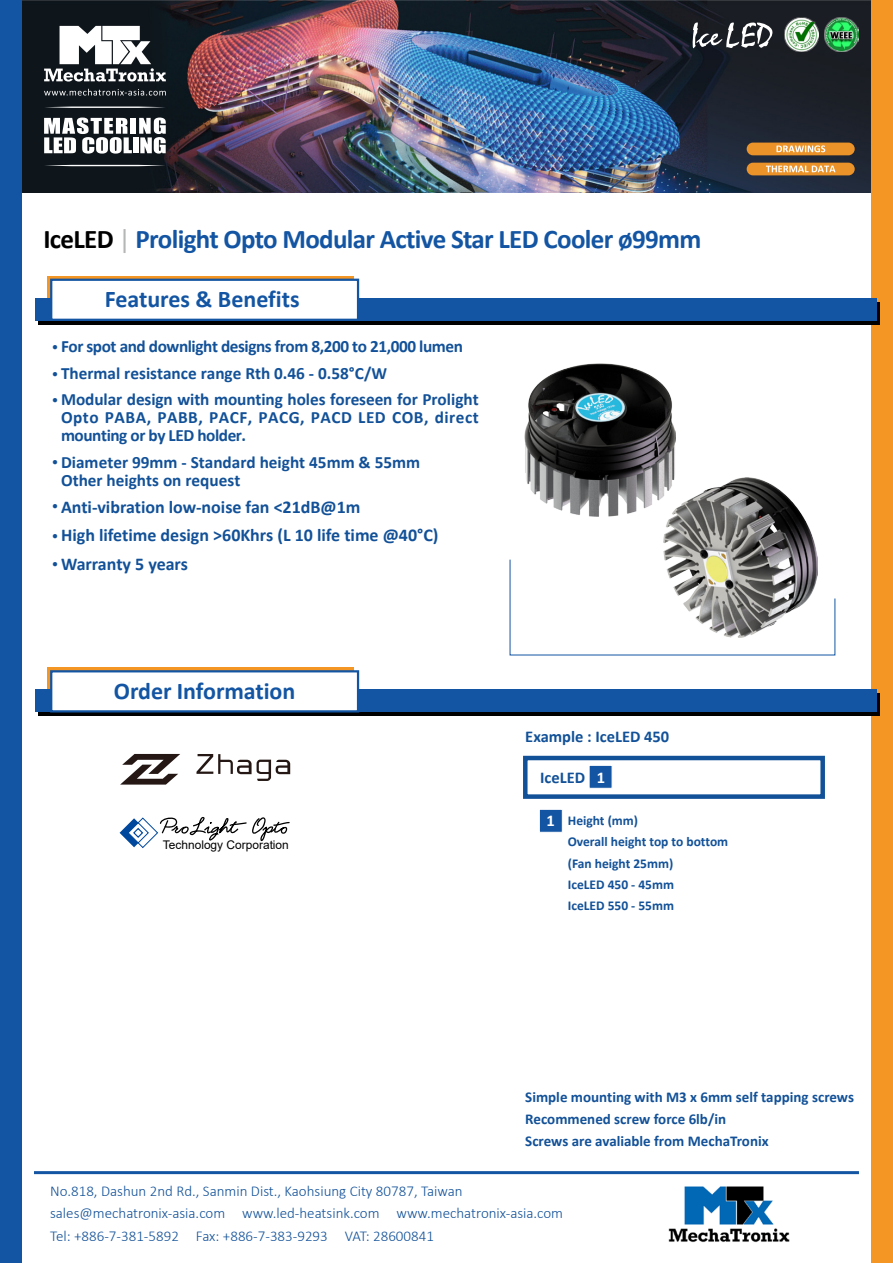
<style>
.page{position:relative;width:893px;height:1263px;background:#fff}
.page>*{position:absolute;margin:0;border:0;box-sizing:border-box;transform-origin:0 0}
.t1{font:700 27px "Calibri";letter-spacing:-.025em;color:#1355a3}
.t2{font:700 24px "Calibri";color:#1355a3}
.t3{font:700 18px "Calibri";color:#125198}
.t4{font:700 17.25px/18px "Calibri";color:#125198;text-align:justify}
.t5{font:700 17.25px "Calibri";letter-spacing:-.025em;color:#125198}
.t6{font:700 16.5px "Calibri";color:#125198}
.t7{font:700 16.5px "Calibri";color:#fff}
.t8{font:300 15px/22.5px "Calibri";color:#125198}
.t9{font:700 15px "Calibri";color:#125198}
.t10{font:700 13.5px "Calibri";color:#125198}
.t11{font:12px "Arial";color:#000}
.t12{font:700 12px "Calibri";color:#125198}
.s1{color:#000}
.s2{font-weight:400;color:#b5b6b6}
</style>
<div class="page">
<img style="left:21px;top:0;width:851px;height:192px">
<img style="left:784px;top:17px;width:35px;height:34px">
<img style="left:825px;top:17px;width:34px;height:34px">
<svg style="left:44px;top:26px;width:122px;height:56px"></svg>
<svg style="left:44px;top:89px;width:122px;height:7px"></svg>
<svg style="left:44px;top:107px;width:122px;height:1px"></svg>
<svg style="left:44px;top:165px;width:122px;height:1px"></svg>
<div style="left:131px;top:118px;width:5px;height:16px;background:#fff"></div>
<svg style="left:44px;top:118px;width:88px;height:36px"></svg>
<div style="left:133px;top:137px;width:5px;height:16px;background:#fff"></div>
<svg style="left:139px;top:118px;width:27px;height:36px"></svg>
<div style="left:872px;top:0;width:21px;height:1263px;background:#f49624"></div>
<div style="left:0;top:0;width:21px;height:1263px;background:#1355a3"></div>
<hr style="left:34px;top:1171px;width:825px;height:3px;background:#1355a3">
<img style="left:668px;top:1186px;width:122px;height:57px">
<div style="left:747px;top:143px;width:108px;height:12px;background:#eb9229;border-radius:6px"></div>
<svg style="left:776px;top:145px;width:49px;height:7px"></svg>
<div style="left:747px;top:163px;width:108px;height:12px;background:#eb9229;border-radius:6px"></div>
<svg style="left:766px;top:166px;width:69px;height:6px"></svg>
<svg style="left:692px;top:20px;width:81px;height:30px"></svg>
<svg style="left:47px;top:276px;width:307px;height:22px"></svg>
<svg style="left:38px;top:302px;width:842px;height:22px;background:#030e1b"></svg>
<div style="left:35px;top:298px;width:842px;height:22px;background:#1355a3"></div>
<div style="left:50px;top:279px;width:309px;height:42px;background:#fff;border:2px solid #1355a3"></div>
<svg style="left:509px;top:559px;width:327px;height:97px"></svg>
<img style="left:524px;top:363px;width:151px;height:153px">
<img style="left:664px;top:478px;width:153px;height:159px">
<div style="left:47px;top:668px;width:307px;height:40px;background:#f49624"></div>
<div style="left:38px;top:693px;width:842px;height:23px;background:#000"></div>
<div style="left:35px;top:689px;width:842px;height:23px;background:#1355a3"></div>
<div style="left:50px;top:670px;width:309px;height:42px;background:#fff;border:2px solid #1355a3"></div>
<div style="left:589px;top:765px;width:23px;height:24px;background:#1355a3;border:1px solid #fff"></div>
<div style="left:539px;top:809px;width:24px;height:24px;background:#1355a3;border:1px solid #fff"></div>
<div style="left:523px;top:756px;width:302px;height:43px;border:4px solid #125198"></div>
<svg style="left:121px;top:754px;width:59px;height:30px"></svg>
<svg style="left:196px;top:754px;width:94px;height:27px"></svg>
<svg style="left:120px;top:817px;width:170px;height:31px"></svg>
<p class="t1" style="left:43px;top:220px;width:659px"><span class="s1">IceLED</span> <span class="s2">|</span> Prolight Opto Modular Active Star LED Cooler ø99mm</p>
<p class="t2" style="left:105px;top:282px;width:196px">Features &amp; Benefits</p>
<p class="t5" style="left:61px;top:334px;width:403px">For spot and downlight designs from 8,200 to 21,000 lumen</p>
<p class="t4" style="left:61px;top:364px;width:328px">Thermal resistance range Rth 0.46 - 0.58°C/W</p>
<p class="t4" style="left:61px;top:390px;width:419px">Modular design with mounting holes foreseen for Prolight Opto PABA, PABB, PACF, PACG, PACD LED COB, direct mounting or by LED holder.</p>
<p class="t4" style="left:61px;top:453px;width:361px">Diameter 99mm - Standard height 45mm &amp; 55mm</p>
<p class="t4" style="left:61px;top:471px;width:181px">Other heights on request</p>
<p class="t3" style="left:61px;top:494px;width:301px">Anti-vibration low-noise fan &lt;21dB@1m</p>
<p class="t3" style="left:61px;top:523px;width:379px">High lifetime design &gt;60Khrs (L 10 life time @40°C)</p>
<p class="t3" style="left:61px;top:551px;width:128px">Warranty 5 years</p>
<p class="t12" style="left:52px;top:339px;width:7px">•</p>
<p class="t12" style="left:52px;top:365px;width:7px">•</p>
<p class="t12" style="left:52px;top:392px;width:7px">•</p>
<p class="t12" style="left:52px;top:454px;width:7px">•</p>
<p class="t12" style="left:52px;top:498px;width:7px">•</p>
<p class="t12" style="left:52px;top:527px;width:7px">•</p>
<p class="t12" style="left:52px;top:555px;width:7px">•</p>
<p class="t2" style="left:114px;top:674px;width:183px">Order Information</p>
<p class="t11" style="left:163px;top:836px;width:128px">Technology Corporation</p>
<p class="t6" style="left:525px;top:725px;width:146px">Example : IceLED 450</p>
<p class="t6" style="left:540px;top:766px;width:47px">IceLED</p>
<p class="t7" style="left:597px;top:766px;width:10px">1</p>
<p class="t10" style="left:568px;top:811px;width:72px">Height (mm)</p>
<p class="t10" style="left:568px;top:832px;width:162px">Overall height top to bottom</p>
<p class="t10" style="left:568px;top:853px;width:107px">(Fan height 25mm)</p>
<p class="t10" style="left:568px;top:874px;width:108px">IceLED 450 - 45mm</p>
<p class="t10" style="left:568px;top:895px;width:108px">IceLED 550 - 55mm</p>
<p class="t7" style="left:546px;top:809px;width:10px">1</p>
<p class="t9" style="left:525px;top:1086px;width:330px">Simple mounting with M3 x 6mm self tapping screws</p>
<p class="t9" style="left:525px;top:1108px;width:202px">Recommened screw force 6lb/in</p>
<p class="t9" style="left:525px;top:1130px;width:245px">Screws are avaliable from MechaTronix</p>
<p class="t8" style="left:50px;top:1179px;width:515px">No.818, Dashun 2nd Rd., Sanmin Dist., Kaohsiung City 80787, Taiwan sales@mechatronix-asia.com www.led-heatsink.com www.mechatronix-asia.com<br>Tel: +886-7-381-5892 Fax: +886-7-383-9293 VAT: 28600841</p>
</div>
